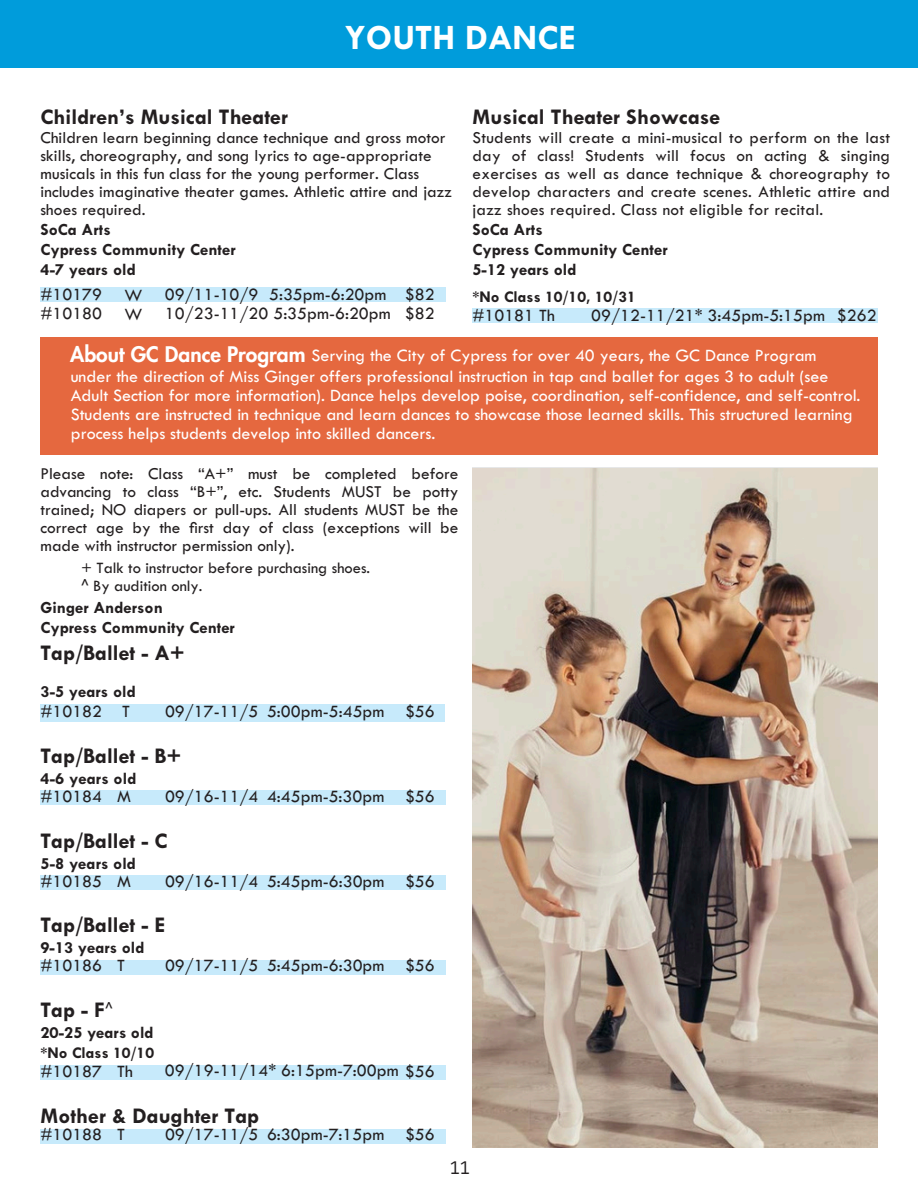
<style>
.page{position:relative;width:918px;height:1188px;background:#fff}
.page>*{position:absolute;margin:0;border:0;box-sizing:border-box;transform-origin:0 0}
.t1{font:700 36px "Tw Cen MT Std";color:#fff}
.t2{font:700 22.5px "Tw Cen MT Std";color:#231f20}
.t3{font:800 21px "Futura LT Pro";color:#fff}
.t4{font:18px/19.2px "Tw Cen MT Std";color:#fff}
.t5{font:18px/19.2px "Tw Cen MT Std";color:#231f20}
.t6{font:18px "IBM Plex Sans Cond";color:#231f20}
.t7{font:17.25px/18px "Tw Cen MT Std";letter-spacing:.005em;color:#231f20;text-align:justify}
.t8{font:700 17.25px/20.2px "Tw Cen MT Std";color:#231f20}
.t9{font:16.5px/18px "Tw Cen MT Std";color:#231f20}
.t10{font:700 16.5px "Tw Cen MT Std";color:#231f20}
</style>
<div class="page">
<div style="left:40px;top:704px;width:406px;height:18px;background:#c7eafb"></div>
<div style="left:40px;top:790px;width:406px;height:15px;background:#c7eafb"></div>
<div style="left:40px;top:875px;width:406px;height:15px;background:#c7eafb"></div>
<div style="left:40px;top:960px;width:406px;height:14px;background:#c7eafb"></div>
<div style="left:40px;top:1065px;width:406px;height:15px;background:#c7eafb"></div>
<div style="left:40px;top:1129px;width:406px;height:15px;background:#c7eafb"></div>
<div style="left:0;top:1px;width:918px;height:67px;background:#009cdb"></div>
<div style="left:40px;top:337px;width:837px;height:118px;background:#e5683f"></div>
<img style="left:472px;top:468px;width:406px;height:679px">
<div style="left:40px;top:288px;width:406px;height:14px;background:#c7eafb"></div>
<div style="left:472px;top:309px;width:406px;height:14px;background:#c7eafb"></div>
<h1 class="t1" style="left:345px;top:25px;width:232px">YOUTH DANCE</h1>
<h2 class="t2" style="left:40px;top:110px;width:249px">Children’s Musical Theater</h2>
<h2 class="t2" style="left:472px;top:110px;width:249px">Musical Theater Showcase</h2>
<p class="t7" style="left:40px;top:130px;width:413px;text-align:left">Children learn beginning dance technique and gross motor skills, choreography, and song lyrics to age-appropriate musicals in this fun class for the young performer. Class includes imaginative theater games. Athletic attire and jazz shoes required.</p>
<p class="t8" style="left:40px;top:221px;width:197px">SoCa Arts<br>Cypress Community Center<br>4-7 years old</p>
<p class="t7" style="left:472px;top:130px;width:419px">Students will create a mini-musical to perform on the last day of class! Students will focus on acting &amp; singing exercises as well as dance technique &amp; choreography to develop characters and create scenes. Athletic attire and jazz shoes required. Class not eligible for recital.</p>
<p class="t8" style="left:472px;top:221px;width:197px">SoCa Arts<br>Cypress Community Center<br>5-12 years old</p>
<p class="t5" style="left:165px;top:286px;width:227px">09/11-10/9<br>10/23-11/20 5:35pm-6:20pm</p>
<p class="t5" style="left:269px;top:286px;width:167px;text-align:right">5:35pm-6:20pm $82 $82</p>
<p class="t10" style="left:472px;top:291px;width:165px">*No Class 10/10, 10/31</p>
<p class="t5" style="left:40px;top:286px;width:63px">#10179 #10180</p>
<p class="t5" style="left:125px;top:287px;width:19px">W<br>W</p>
<p class="t3" style="left:70px;top:345px;width:237px">About GC Dance Program</p>
<p class="t4" style="left:71px;top:368px;width:791px">under the direction of Miss Ginger offers professional instruction in tap and ballet for ages 3 to adult (see Adult Section for more information). Dance helps develop poise, coordination, self-confidence, and self-control.<br>Students are instructed in technique and learn dances to showcase those learned skills. This structured learning process helps students develop into skilled dancers.</p>
<p class="t5" style="left:472px;top:307px;width:84px">#10181 Th</p>
<p class="t5" style="left:591px;top:307px;width:287px">09/12-11/21* 3:45pm-5:15pm $262</p>
<p class="t4" style="left:312px;top:348px;width:507px">Serving the City of Cypress for over 40 years, the GC Dance Program</p>
<p class="t7" style="left:40px;top:467px;width:419px">Please note: Class “A+” must be completed before advancing to class “B+”, etc. Students MUST be potty trained; NO diapers or pull-ups. All students MUST be the correct age by the first day of class (exceptions will be made with instructor permission only).</p>
<p class="t9" style="left:81px;top:561px;width:291px">+ Talk to instructor before purchasing shoes. ^ By audition only.</p>
<p class="t8" style="left:40px;top:598px;width:196px">Ginger Anderson<br>Cypress Community Center</p>
<h2 class="t2" style="left:40px;top:645px;width:146px">Tap/Ballet - A+</h2>
<p class="t8" style="left:40px;top:683px;width:97px">3-5 years old</p>
<p class="t5" style="left:40px;top:704px;width:91px">#10182 T</p>
<p class="t5" style="left:165px;top:704px;width:95px">09/17-11/5</p>
<p class="t5" style="left:267px;top:704px;width:119px">5:00pm-5:45pm</p>
<p class="t5" style="left:405px;top:704px;width:31px">$56</p>
<h2 class="t2" style="left:40px;top:748px;width:142px">Tap/Ballet - B+</h2>
<p class="t8" style="left:40px;top:770px;width:97px">4-6 years old</p>
<p class="t5" style="left:40px;top:788px;width:92px">#10184 M</p>
<p class="t5" style="left:165px;top:788px;width:95px">09/16-11/4</p>
<p class="t5" style="left:267px;top:788px;width:119px">4:45pm-5:30pm</p>
<p class="t5" style="left:405px;top:788px;width:31px">$56</p>
<h2 class="t2" style="left:40px;top:833px;width:129px">Tap/Ballet - C</h2>
<p class="t8" style="left:40px;top:854px;width:97px">5-8 years old</p>
<p class="t5" style="left:40px;top:873px;width:92px">#10185 M</p>
<p class="t5" style="left:165px;top:873px;width:95px">09/16-11/4</p>
<p class="t5" style="left:267px;top:873px;width:119px">5:45pm-6:30pm</p>
<p class="t5" style="left:405px;top:873px;width:31px">$56</p>
<h2 class="t2" style="left:40px;top:918px;width:126px">Tap/Ballet - E</h2>
<p class="t8" style="left:40px;top:939px;width:106px">9-13 years old</p>
<p class="t5" style="left:40px;top:958px;width:86px">#10186 T</p>
<p class="t5" style="left:165px;top:958px;width:95px">09/17-11/5</p>
<p class="t5" style="left:267px;top:958px;width:119px">5:45pm-6:30pm</p>
<p class="t5" style="left:405px;top:958px;width:31px">$56</p>
<p class="t9" style="left:105px;top:1002px;width:9px">^</p>
<p class="t8" style="left:40px;top:1023px;width:115px">20-25 years old</p>
<p class="t10" style="left:40px;top:1047px;width:115px">*No Class 10/10</p>
<h2 class="t2" style="left:40px;top:1002px;width:66px">Tap - F</h2>
<p class="t5" style="left:40px;top:1063px;width:94px">#10187 Th</p>
<p class="t5" style="left:165px;top:1063px;width:271px">09/19-11/14* 6:15pm-7:00pm $56</p>
<h2 class="t2" style="left:40px;top:1108px;width:220px">Mother &amp; Daughter Tap</h2>
<p class="t5" style="left:165px;top:1127px;width:95px">09/17-11/5</p>
<p class="t5" style="left:40px;top:1127px;width:86px">#10188 T</p>
<p class="t5" style="left:267px;top:1127px;width:119px">6:30pm-7:15pm</p>
<p class="t5" style="left:405px;top:1127px;width:31px">$56</p>
<p class="t6" style="left:450px;top:1155px;width:21px">11</p>
</div>
